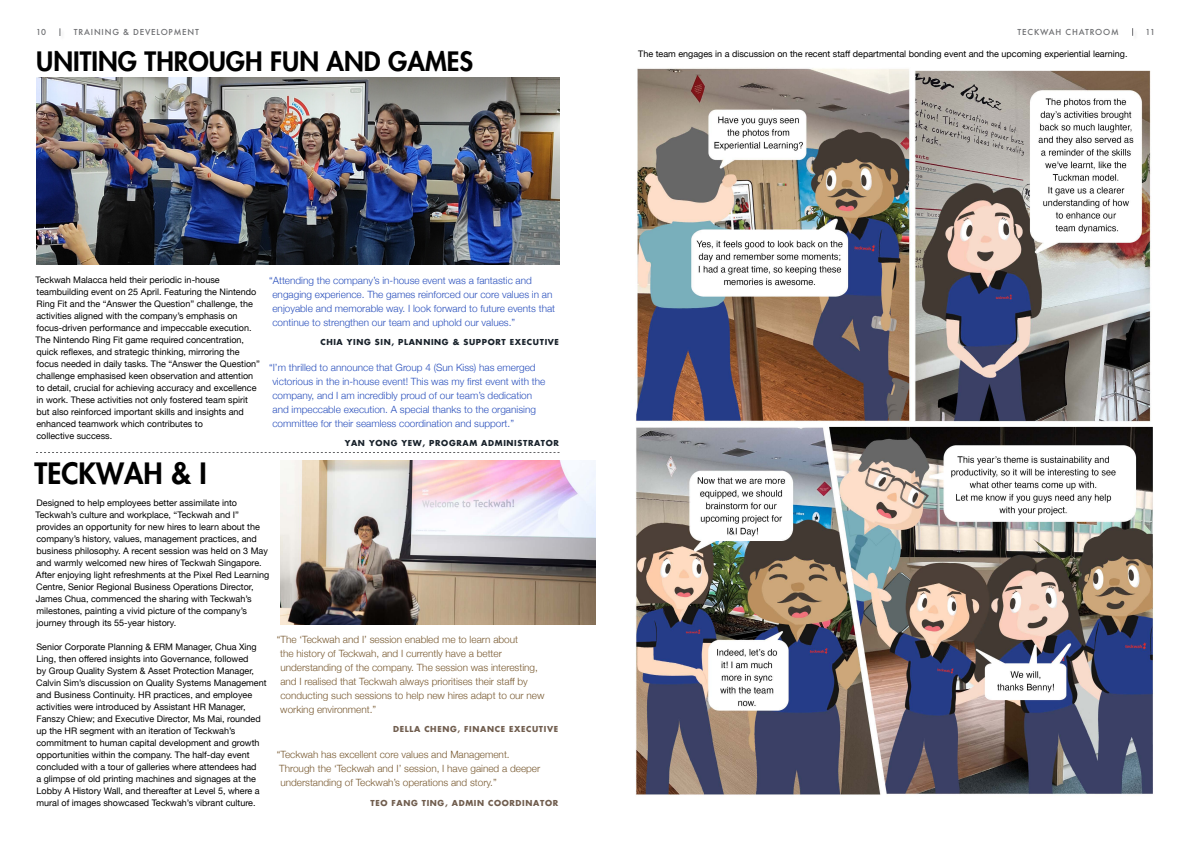
<style>
.page{position:relative;width:1191px;height:842px;background:#fff}
.page>*{position:absolute;margin:0;border:0;box-sizing:border-box;transform-origin:0 0}
.t1{font:800 28.6px "Futura Std";color:#000}
.t2{font:800 26px "Futura Std";color:#000}
.t3{font:300 10px/14px "Helvetica Neue";color:#294fbc}
.t4{font:300 10px/14px "Helvetica Neue";color:#785930}
.t5{font:9px/12px "Helvetica Neue";color:#000}
.t6{font:700 8px "Futura Std";letter-spacing:.08em;color:#19222b}
.t7{font:700 8px "Futura Std";letter-spacing:.08em;color:#705d4e}
.t8{font:500 8px "Futura";letter-spacing:.1em;color:#6d6e71}
</style>
<div class="page">
<div style="left:59px;top:28px;width:7px;height:13px;background:#000;opacity:.11"></div>
<img style="left:36px;top:78px;width:523px;height:187px">
<svg style="left:36px;top:452px;width:523px;height:1px"></svg>
<img style="left:281px;top:460px;width:306px;height:165px">
<div style="left:1131px;top:28px;width:7px;height:13px;background:#000;opacity:.11"></div>
<img style="left:636px;top:68px;width:518px;height:727px">
<img style="left:587px;top:460px;width:8px;height:165px">
<p class="t8" style="left:36px;top:26px;width:12px">10</p>
<p class="t8" style="left:74px;top:26px;width:127px">TRAINING &amp; DEVELOPMENT</p>
<p class="t8" style="left:1017px;top:26px;width:103px">TECKWAH CHATROOM</p>
<p class="t8" style="left:1145px;top:26px;width:11px">11</p>
<p class="t5" style="left:638px;top:48px;width:491px">The team engages in a discussion on the recent staff departmental bonding event and the upcoming experiential learning.</p>
<h2 class="t2" style="left:36px;top:44px;width:438px">UNITING THROUGH FUN AND GAMES</h2>
<p class="t5" style="left:36px;top:274px;width:226px">Teckwah Malacca held their periodic in-house teambuilding event on 25 April. Featuring the Nintendo Ring Fit and the “Answer the Question” challenge, the activities aligned with the company’s emphasis on focus-driven performance and impeccable execution.<br>The Nintendo Ring Fit game required concentration, quick reflexes, and strategic thinking, mirroring the focus needed in daily tasks. The “Answer the Question” challenge emphasised keen observation and attention to detail, crucial for achieving accuracy and excellence in work. These activities not only fostered team spirit but also reinforced important skills and insights and enhanced teamwork which contributes to<br>collective success.</p>
<p class="t3" style="left:272px;top:273px;width:284px;text-indent:-3px">“Attending the company’s in-house event was a fantastic and engaging experience. The games reinforced our core values in an enjoyable and memorable way. I look forward to future events that continue to strengthen our team and uphold our values.”</p>
<p class="t6" style="left:320px;top:337px;width:240px">CHIA YING SIN, PLANNING &amp; SUPPORT EXECUTIVE</p>
<p class="t3" style="left:272px;top:360px;width:274px;text-indent:-3px">“I’m thrilled to announce that Group 4 (Sun Kiss) has emerged victorious in the in-house event! This was my first event with the company, and I am incredibly proud of our team’s dedication and impeccable execution. A special thanks to the organising committee for their seamless coordination and support.”</p>
<p class="t6" style="left:345px;top:438px;width:216px">YAN YONG YEW, PROGRAM ADMINISTRATOR</p>
<h1 class="t1" style="left:34px;top:455px;width:174px">TECKWAH &amp; I</h1>
<p class="t5" style="left:36px;top:498px;width:235px">Designed to help employees better assimilate into Teckwah’s culture and workplace, “Teckwah and I” provides an opportunity for new hires to learn about the company’s history, values, management practices, and business philosophy. A recent session was held on 3 May and warmly welcomed new hires of Teckwah Singapore.<br>After enjoying light refreshments at the Pixel Red Learning Centre, Senior Regional Business Operations Director, James Chua, commenced the sharing with Teckwah’s milestones, painting a vivid picture of the company’s journey through its 55-year history.</p>
<p class="t5" style="left:36px;top:641px;width:232px">Senior Corporate Planning &amp; ERM Manager, Chua Xing Ling, then offered insights into Governance, followed<br>by Group Quality System &amp; Asset Protection Manager, Calvin Sim’s discussion on Quality Systems Management and Business Continuity. HR practices, and employee activities were introduced by Assistant HR Manager, Fanszy Chiew; and Executive Director, Ms Mai, rounded up the HR segment with an iteration of Teckwah’s commitment to human capital development and growth opportunities within the company. The half-day event concluded with a tour of galleries where attendees had<br>a glimpse of old printing machines and signages at the Lobby A History Wall, and thereafter at Level 5, where a mural of images showcased Teckwah’s vibrant culture.</p>
<p class="t4" style="left:280px;top:631px;width:266px;text-indent:-3px">“The ‘Teckwah and I’ session enabled me to learn about<br>the history of Teckwah, and I currently have a better understanding of the company. The session was interesting, and I realised that Teckwah always prioritises their staff by conducting such sessions to help new hires adapt to our new working environment.”</p>
<p class="t7" style="left:393px;top:724px;width:166px">DELLA CHENG, FINANCE EXECUTIVE</p>
<p class="t4" style="left:277px;top:747px;width:265px">“Teckwah has excellent core values and Management.<br>Through the ‘Teckwah and I’ session, I have gained a deeper understanding of Teckwah’s operations and story.”</p>
<p class="t7" style="left:370px;top:797px;width:189px">TEO FANG TING, ADMIN COORDINATOR</p>
</div>
